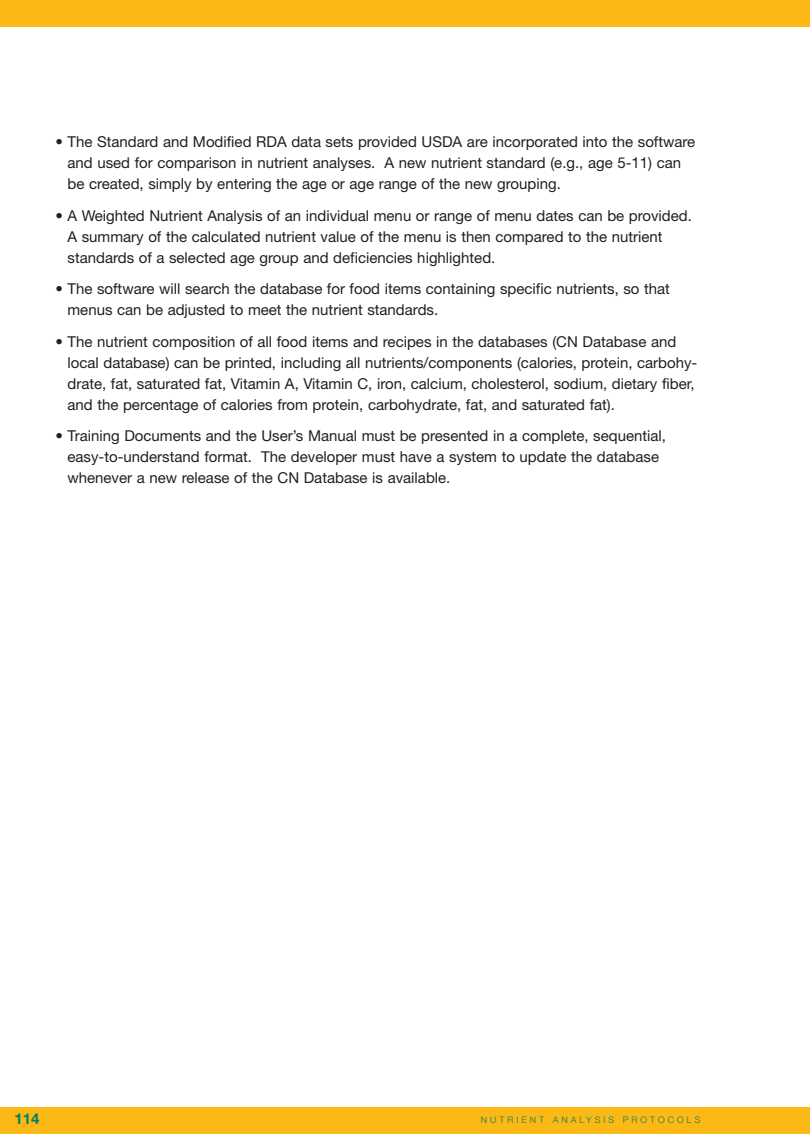
<style>
.page{position:relative;width:810px;height:1134px;background:#fff}
.page>*{position:absolute;margin:0;border:0;box-sizing:border-box;transform-origin:0 0}
.t1{font:15px/21px "Helvetica Neue";color:#231f20}
.t2{font:700 15px "Helvetica Neue";color:#008164}
.t3{font:300 9px "Helvetica Neue";letter-spacing:.335em;color:#008164}
</style>
<div class="page">
<div style="left:0;top:0;width:810px;height:27px;background:#fcb814"></div>
<div style="left:0;top:1107px;width:810px;height:27px;background:#fcb814"></div>
<p class="t1" style="left:68px;top:133px;width:629px;text-indent:-12px">• The Standard and Modified RDA data sets provided USDA are incorporated into the software and used for comparison in nutrient analyses. A new nutrient standard (e.g., age 5-11) can be created, simply by entering the age or age range of the new grouping.</p>
<p class="t1" style="left:68px;top:206px;width:626px;text-indent:-12px">• A Weighted Nutrient Analysis of an individual menu or range of menu dates can be provided.<br>A summary of the calculated nutrient value of the menu is then compared to the nutrient standards of a selected age group and deficiencies highlighted.</p>
<p class="t1" style="left:68px;top:280px;width:604px;text-indent:-12px">• The software will search the database for food items containing specific nutrients, so that menus can be adjusted to meet the nutrient standards.</p>
<p class="t1" style="left:68px;top:332px;width:631px;text-indent:-12px">• The nutrient composition of all food items and recipes in the databases (CN Database and local database) can be printed, including all nutrients/components (calories, protein, carbohy&shy;drate, fat, saturated fat, Vitamin A, Vitamin C, iron, calcium, cholesterol, sodium, dietary fiber, and the percentage of calories from protein, carbohydrate, fat, and saturated fat).</p>
<p class="t1" style="left:68px;top:427px;width:600px;text-indent:-12px">• Training Documents and the User’s Manual must be presented in a complete, sequential, easy-to-understand format. The developer must have a system to update the database whenever a new release of the CN Database is available.</p>
<p class="t2" style="left:15px;top:1113px;width:27px">114</p>
<p class="t3" style="left:481px;top:1117px;width:221px">NUTRIENT ANALYSIS PROTOCOLS</p>
</div>
